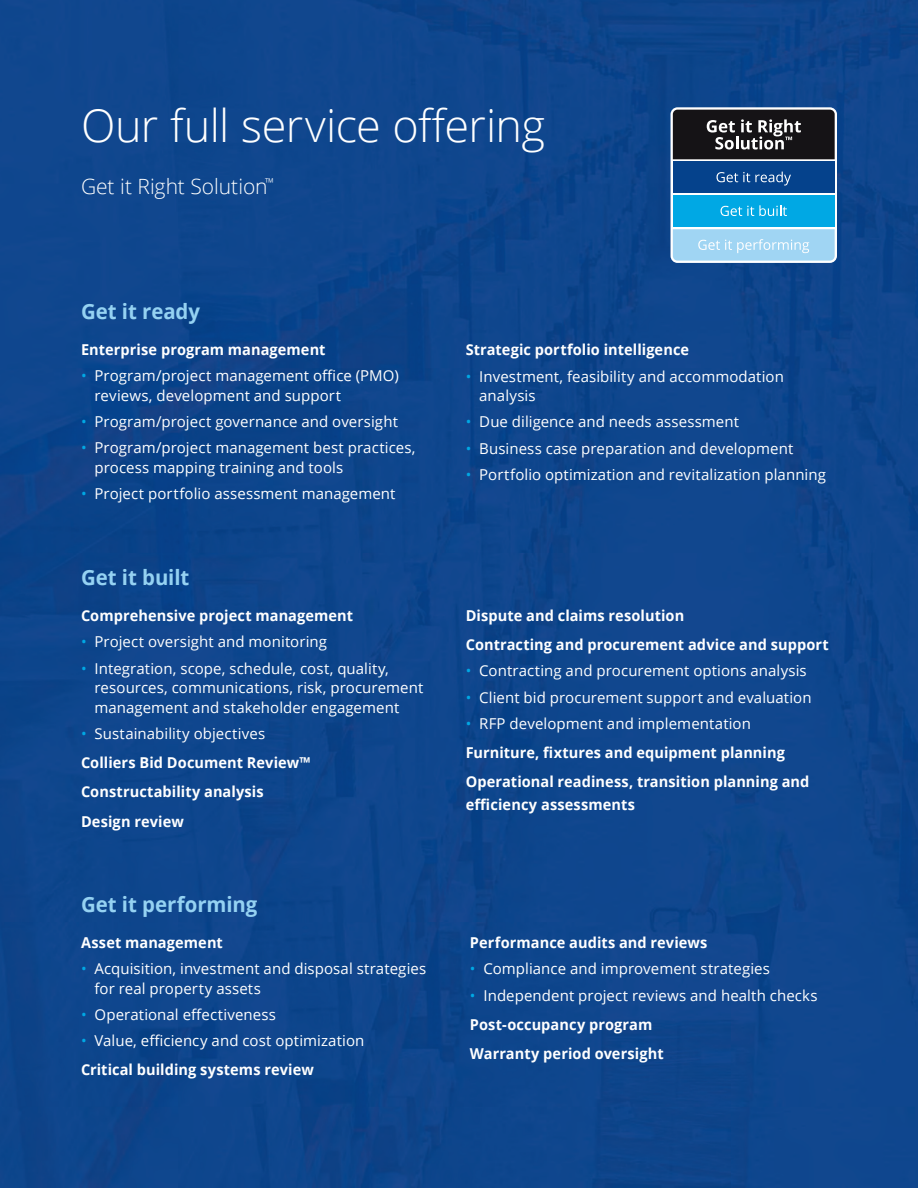
<style>
.page{position:relative;width:918px;height:1188px;background:#0f468d}
.page>*{position:absolute;margin:0;border:0;box-sizing:border-box;transform-origin:0 0}
.t1{font:300 45px "Open Sans";letter-spacing:-.015em;color:#fff}
.t2{font:700 21px "Open Sans";color:#95d2f2}
.t3{font:300 21px "Open Sans";color:#fff}
.t4{font:15px/19.5px "Open Sans";letter-spacing:.005em;color:#fff}
.H4_white{font:700 15px/29.2px "Open Sans";letter-spacing:.005em;color:#fff}
.s1{color:#00a8e4}
.s2{font-weight:400;color:#00a8e4}
.s3{font-weight:400}
</style>
<div class="page">
<svg style="left:671px;top:107px;width:166px;height:156px"></svg>
<div style="left:673px;top:162px;width:162px;height:31px;background:#05428c"></div>
<div style="left:673px;top:195px;width:162px;height:32px;background:#00a8e4"></div>
<svg style="left:673px;top:110px;width:162px;height:49px;background:#2f2e30"></svg>
<svg style="left:716px;top:172px;width:75px;height:14px"></svg>
<svg style="left:721px;top:205px;width:66px;height:11px"></svg>
<svg style="left:673px;top:229px;width:162px;height:32px;background:#a7d8f3"></svg>
<h1 class="t1" style="left:81px;top:95px;width:465px">Our full service offering</h1>
<h2 class="t3" style="left:81px;top:172px;width:194px">Get it Right Solution<sup>™</sup></h2>
<h3 class="t2" style="left:81px;top:296px;width:121px">Get it ready</h3>
<h4 class="H4_white" style="left:81px;top:334px;width:246px">Enterprise program management</h4>
<p class="t4" style="left:94px;top:365px;width:306px;text-indent:-14px"><span class="s1">•</span> Program/project management office (PMO) reviews, development and support</p>
<p class="t4" style="left:81px;top:411px;width:318px"><span class="s1">•</span> Program/project governance and oversight</p>
<p class="t4" style="left:94px;top:437px;width:323px;text-indent:-14px"><span class="s1">•</span> Program/project management best practices, process mapping training and tools</p>
<p class="t4" style="left:81px;top:483px;width:316px"><span class="s1">•</span> Project portfolio assessment management</p>
<h3 class="t2" style="left:81px;top:563px;width:110px">Get it built</h3>
<p class="H4_white" style="left:81px;top:601px;width:274px">Comprehensive project management</p>
<p class="t4" style="left:81px;top:632px;width:248px"><span class="s1">•</span> Project oversight and monitoring</p>
<p class="t4" style="left:94px;top:658px;width:330px;text-indent:-14px"><span class="s1">•</span> Integration, scope, schedule, cost, quality, resources, communications, risk, procurement management and stakeholder engagement</p>
<p class="t4" style="left:81px;top:723px;width:186px"><span class="s1">•</span> Sustainability objectives</p>
<p class="H4_white" style="left:81px;top:748px;width:231px">Colliers Bid Document Review™</p>
<p class="H4_white" style="left:81px;top:777px;width:184px">Constructability analysis</p>
<p class="H4_white" style="left:81px;top:806px;width:104px">Design review</p>
<h3 class="t2" style="left:81px;top:889px;width:178px">Get it performing</h3>
<h4 class="H4_white" style="left:81px;top:927px;width:143px">Asset management</h4>
<p class="t4" style="left:94px;top:958px;width:333px;text-indent:-14px"><span class="s1">•</span> Acquisition, investment and disposal strategies for real property assets</p>
<p class="t4" style="left:81px;top:1004px;width:196px"><span class="s1">•</span> Operational effectiveness</p>
<p class="t4" style="left:81px;top:1030px;width:285px"><span class="s1">•</span> Value, efficiency and cost optimization</p>
<p class="H4_white" style="left:81px;top:1055px;width:234px">Critical building systems review</p>
<p class="H4_white" style="left:466px;top:335px;width:225px">Strategic portfolio intelligence</p>
<p class="t4" style="left:479px;top:366px;width:306px;text-indent:-14px"><span class="s1">•</span> Investment, feasibility and accommodation analysis</p>
<p class="t4" style="left:466px;top:412px;width:275px"><span class="s1">•</span> Due diligence and needs assessment</p>
<p class="t4" style="left:466px;top:438px;width:329px"><span class="s1">•</span> Business case preparation and development</p>
<p class="t4" style="left:466px;top:464px;width:362px"><span class="s1">•</span> Portfolio optimization and revitalization planning</p>
<p class="H4_white" style="left:466px;top:601px;width:220px">Dispute and claims resolution</p>
<p class="H4_white" style="left:466px;top:630px;width:365px">Contracting and procurement advice and support</p>
<p class="t4" style="left:466px;top:661px;width:343px"><span class="s1">•</span> Contracting and procurement options analysis</p>
<p class="t4" style="left:466px;top:687px;width:347px"><span class="s1">•</span> Client bid procurement support and evaluation</p>
<p class="t4" style="left:466px;top:713px;width:287px"><span class="s1">•</span> RFP development and implementation</p>
<p class="H4_white" style="left:466px;top:738px;width:321px">Furniture, fixtures and equipment planning</p>
<p class="H4_white" style="left:466px;top:770px;width:345px;line-height:22.5px">Operational readiness, transition planning and efficiency assessments</p>
<p class="H4_white" style="left:470px;top:928px;width:239px">Performance audits and reviews</p>
<p class="t4" style="left:470px;top:959px;width:302px"><span class="s1">•</span> Compliance and improvement strategies</p>
<p class="H4_white" style="left:470px;top:980px;width:349px"><span class="s2">•</span> <span class="s3">Independent project reviews and health checks<br></span>Post-occupancy program<br>Warranty period oversight</p>
</div>
